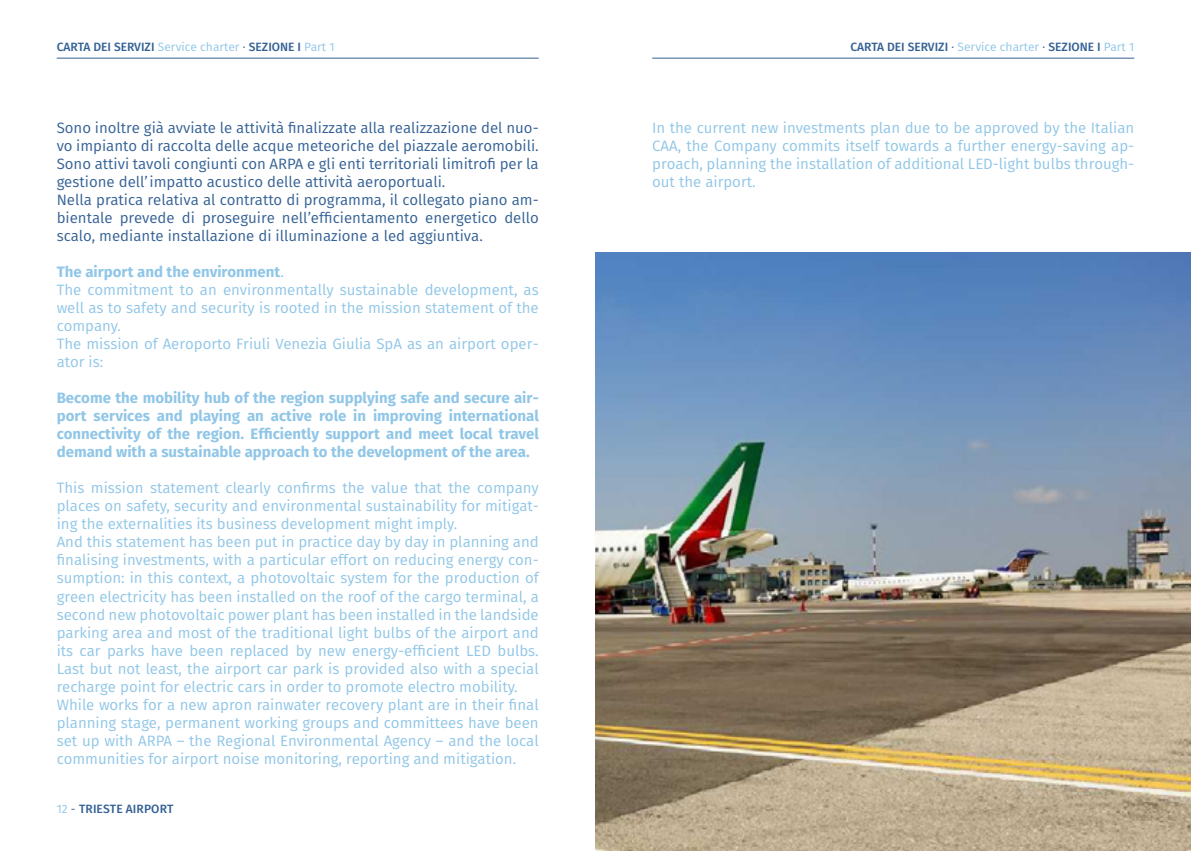
<style>
.page{position:relative;width:1191px;height:851px;background:#fff}
.page>*{position:absolute;margin:0;border:0;box-sizing:border-box;transform-origin:0 0}
.t1{font:15px/18px "Fira Sans";color:#90c6e7}
.t2{font:15px/18px "Fira Sans";color:#346195}
.t3{font:700 15px/18px "Fira Sans";color:#90c6e7;text-align:justify}
.t4{font:500 12px "Fira Sans";color:#346195}
.s1{font-weight:400;color:#90c6e7}
.s2{font-weight:400}
.s3{font-weight:700}
</style>
<div class="page">
<hr style="left:652px;top:58px;width:482px;height:1px;background:#346195">
<hr style="left:57px;top:58px;width:482px;height:1px;background:#346195">
<img style="left:595px;top:252px;width:596px;height:598px">
<p class="t4" style="left:57px;top:37px;width:279px">CARTA DEI SERVIZI <span class="s1">Service charter</span> <span class="s2">∙</span> SEZIONE I <span class="s1">Part 1</span></p>
<p class="t4" style="left:850px;top:37px;width:285px">CARTA DEI SERVIZI <span class="s2">∙</span> <span class="s1">Service charter</span> <span class="s2">∙</span> SEZIONE I <span class="s1">Part 1</span></p>
<p class="t2" style="left:57px;top:119px;width:483px">Sono inoltre già avviate le attività finalizzate alla realizzazione del nuo&shy;vo impianto di raccolta delle acque meteoriche del piazzale aeromobili.<br>Sono attivi tavoli congiunti con ARPA e gli enti territoriali limitrofi per la gestione dell’impatto acustico delle attività aeroportuali.<br>Nella pratica relativa al contratto di programma, il collegato piano am&shy;bientale prevede di proseguire nell’efficientamento energetico dello scalo, mediante installazione di illuminazione a led aggiuntiva.</p>
<p class="t1" style="left:57px;top:263px;width:483px"><span class="s3">The airport and the environment</span>.<br>The commitment to an environmentally sustainable development, as well as to safety and security is rooted in the mission statement of the company.<br>The mission of Aeroporto Friuli Venezia Giulia SpA as an airport oper&shy;ator is:</p>
<p class="t3" style="left:57px;top:388px;width:483px">Become the mobility hub of the region supplying safe and secure air&shy;port services and playing an active role in improving international connectivity of the region. Efficiently support and meet local travel demand with a sustainable approach to the development of the area.</p>
<p class="t1" style="left:57px;top:479px;width:483px">This mission statement clearly confirms the value that the company places on safety, security and environmental sustainability for mitigat&shy;ing the externalities its business development might imply.<br>And this statement has been put in practice day by day in planning and finalising investments, with a particular effort on reducing energy con&shy;sumption: in this context, a photovoltaic system for the production of green electricity has been installed on the roof of the cargo terminal, a second new photovoltaic power plant has been installed in the landside parking area and most of the traditional light bulbs of the airport and its car parks have been replaced by new energy-efficient LED bulbs.<br>Last but not least, the airport car park is provided also with a special recharge point for electric cars in order to promote electro mobility.<br>While works for a new apron rainwater recovery plant are in their final planning stage, permanent working groups and committees have been set up with ARPA – the Regional Environmental Agency – and the local communities for airport noise monitoring, reporting and mitigation.</p>
<p class="t4" style="left:57px;top:798px;width:118px"><span class="s1">12</span> <span class="s2">-</span> TRIESTE AIRPORT</p>
<p class="t1" style="left:652px;top:119px;width:483px;text-align:justify">In the current new investments plan due to be approved by the Italian CAA, the Company commits itself towards a further energy-saving ap&shy;proach, planning the installation of additional LED-light bulbs through&shy;out the airport.</p>
</div>
